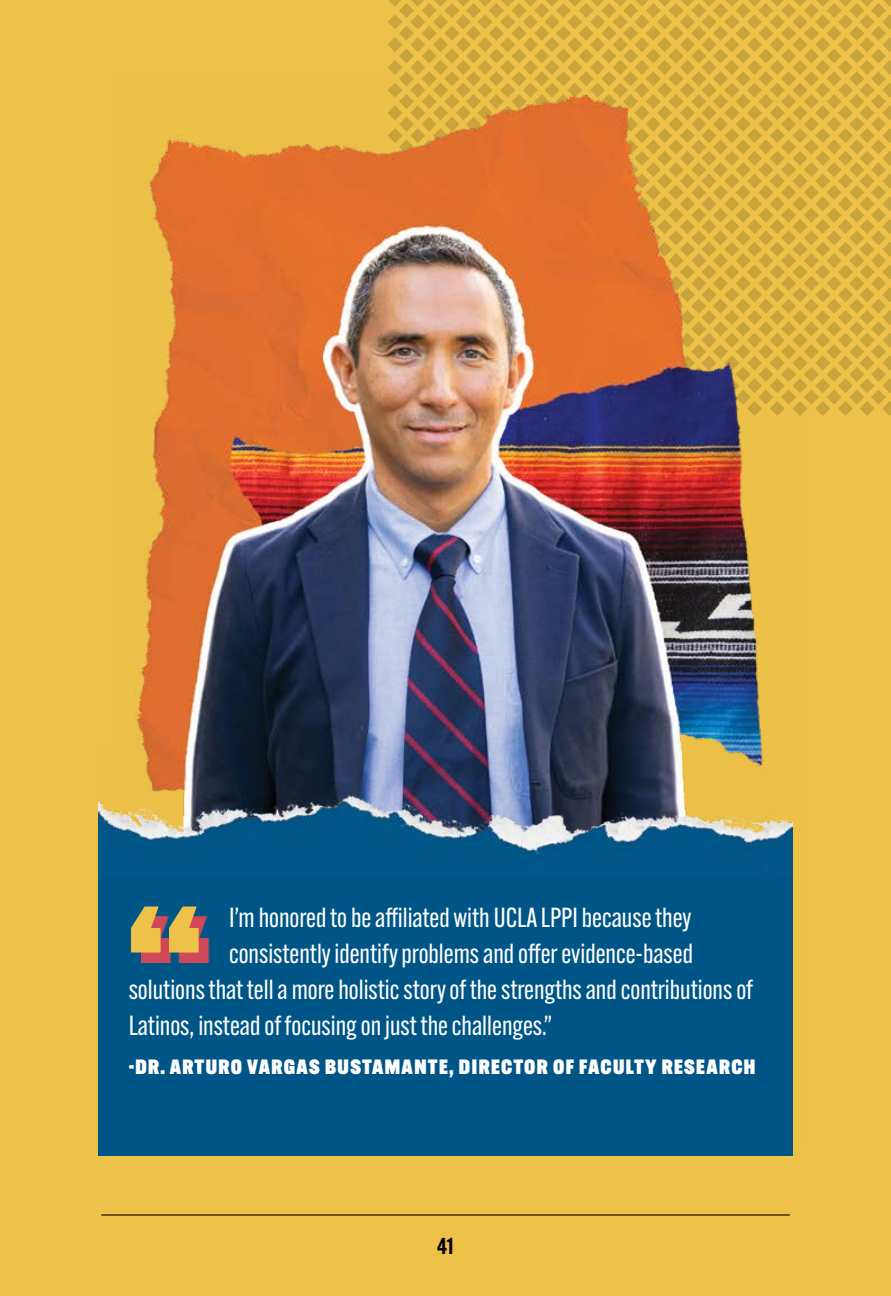
<style>
.page{position:relative;width:891px;height:1296px;background:#eec249}
.page>*{position:absolute;margin:0;border:0;box-sizing:border-box;transform-origin:0 0}
.t1{font:27px "Alternate Gothic ATF";color:#fff}
.t2{font:600 22.5px "Alternate Gothic ATF";color:#000}
.t3{font:900 20.25px "Alternate Gothic ATF";letter-spacing:.07em;color:#fff}
</style>
<div class="page">
<hr style="left:101px;top:1214px;width:689px;height:2px;background:#000">
<svg style="left:388px;top:0;width:503px;height:416px"></svg>
<img style="left:134px;top:71px;width:675px;height:672px">
<div style="left:98px;top:876px;width:695px;height:280px;background:#005587"></div>
<img style="left:98px;top:743px;width:695px;height:133px">
<svg style="left:141px;top:917px;width:69px;height:46px"></svg>
<svg style="left:131px;top:907px;width:68px;height:46px;background:#c19e55"></svg>
<p class="t1" style="left:229px;top:901px;width:464px">I’m honored to be affiliated with UCLA LPPI because they</p>
<p class="t1" style="left:229px;top:937px;width:466px">consistently identify problems and offer evidence-based</p>
<p class="t1" style="left:129px;top:973px;width:626px">solutions that tell a more holistic story of the strengths and contributions of</p>
<p class="t1" style="left:129px;top:1009px;width:425px">Latinos, instead of focusing on just the challenges.”</p>
<p class="t3" style="left:129px;top:1055px;width:628px">-DR. ARTURO VARGAS BUSTAMANTE, DIRECTOR OF FACULTY RESEARCH</p>
<p class="t2" style="left:437px;top:1232px;width:18px">41</p>
</div>
